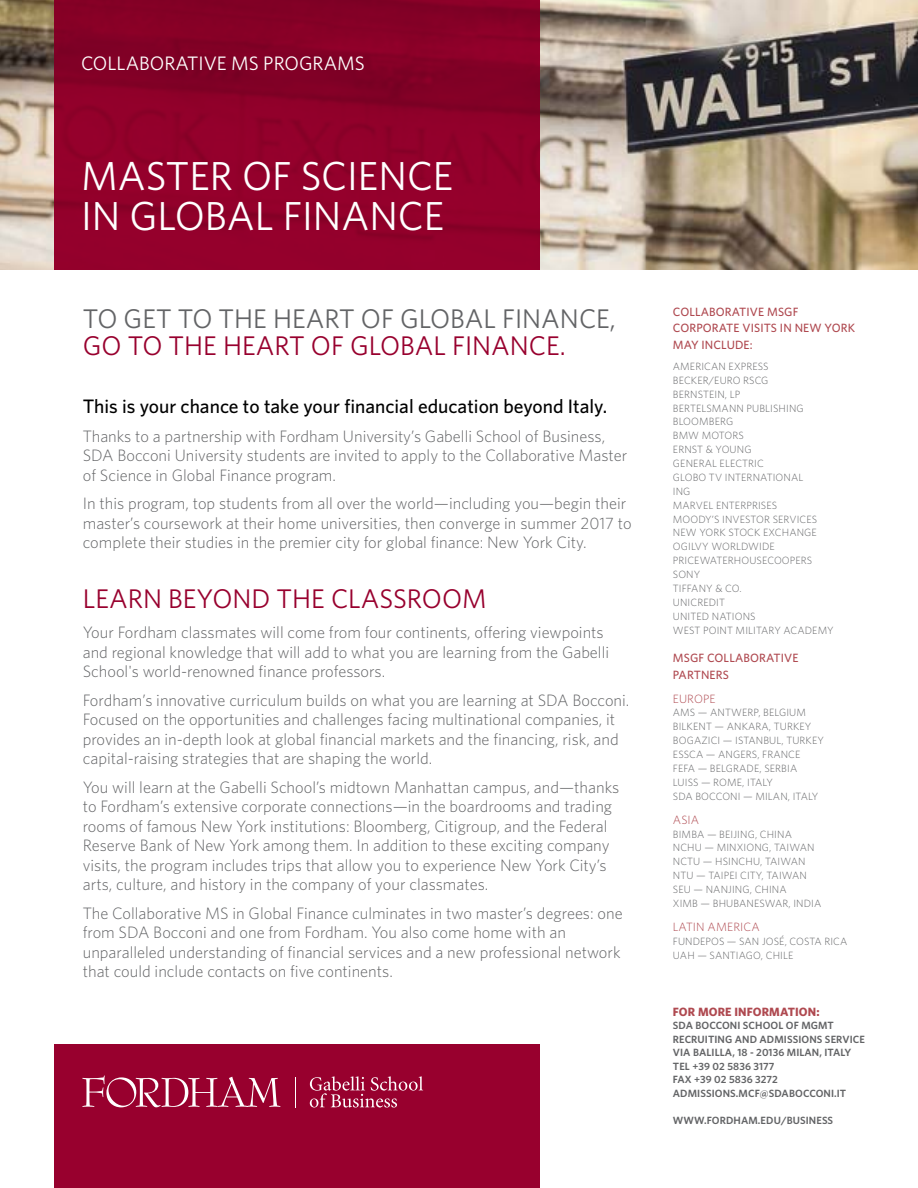
<style>
.page{position:relative;width:918px;height:1188px;background:#fff}
.page>*{position:absolute;margin:0;border:0;box-sizing:border-box;transform-origin:0 0}
.t1{font:40.5px/40.5px "Whitney";color:#fff}
.t2{font:27px "Whitney";color:#98002e}
.t3{font:27px "Whitney";color:#636466}
.t4{font:500 19.5px "Whitney";color:#000}
.t5{font:19.5px "Whitney";color:#fff}
.t6{font:300 16.5px/19.5px "Whitney";color:#636466}
.t7{font:500 12px/16.5px "Whitney";letter-spacing:.01em;color:#af4950}
.t8{font:300 12px "Whitney";letter-spacing:.01em;color:#af4950}
.t9{font:700 12px "Whitney";letter-spacing:.01em;color:#af4950}
.t10{font:300 10.5px/13.8px "Whitney";letter-spacing:.01em;color:#636466}
.t11{font:600 10.5px/13.5px "Whitney";letter-spacing:.01em;color:#636466}
</style>
<div class="page">
<img style="left:0;top:0;width:918px;height:270px">
<div style="left:54px;top:1044px;width:486px;height:144px;background:#98002e"></div>
<div style="left:54px;top:0;width:486px;height:270px;background:linear-gradient(to bottom,#820025,#97002d)"></div>
<svg style="left:82px;top:1076px;width:198px;height:31px"></svg>
<hr style="left:295px;top:1077px;width:1px;height:30px;background:#fff">
<svg style="left:310px;top:1076px;width:113px;height:32px"></svg>
<p class="t5" style="left:81px;top:50px;width:285px">COLLABORATIVE MS PROGRAMS</p>
<h1 class="t1" style="left:81px;top:155px;width:374px">MASTER OF SCIENCE<br>IN GLOBAL FINANCE</h1>
<h2 class="t3" style="left:83px;top:300px;width:535px">TO GET TO THE HEART OF GLOBAL FINANCE,</h2>
<h2 class="t2" style="left:83px;top:327px;width:485px">GO TO THE HEART OF GLOBAL FINANCE.</h2>
<p class="t4" style="left:83px;top:393px;width:526px">This is your chance to take your financial education beyond Italy.</p>
<p class="t6" style="left:83px;top:426px;width:546px">Thanks to a partnership with Fordham University’s Gabelli School of Business,<br>SDA Bocconi University students are invited to apply to the Collaborative Master of Science in Global Finance program.</p>
<p class="t6" style="left:83px;top:493px;width:550px">In this program, top students from all over the world—including you—begin their master’s coursework at their home universities, then converge in summer 2017 to complete their studies in the premier city for global finance: New York City.</p>
<h2 class="t2" style="left:83px;top:581px;width:405px">LEARN BEYOND THE CLASSROOM</h2>
<p class="t6" style="left:83px;top:622px;width:528px">Your Fordham classmates will come from four continents, offering viewpoints and regional knowledge that will add to what you are learning from the Gabelli<br>School's world-renowned finance professors.</p>
<p class="t6" style="left:83px;top:690px;width:548px">Fordham’s innovative curriculum builds on what you are learning at SDA Bocconi.<br>Focused on the opportunities and challenges facing multinational companies, it provides an in-depth look at global financial markets and the financing, risk, and capital-raising strategies that are shaping the world.</p>
<p class="t6" style="left:83px;top:777px;width:538px">You will learn at the Gabelli School’s midtown Manhattan campus, and—thanks to Fordham’s extensive corporate connections—in the boardrooms and trading rooms of famous New York institutions: Bloomberg, Citigroup, and the Federal Reserve Bank of New York among them. In addition to these exciting company visits, the program includes trips that allow you to experience New York City’s arts, culture, and history in the company of your classmates.</p>
<p class="t6" style="left:83px;top:903px;width:541px">The Collaborative MS in Global Finance culminates in two master’s degrees: one from SDA Bocconi and one from Fordham. You also come home with an unparalleled understanding of financial services and a new professional network that could include contacts on five continents.</p>
<p class="t7" style="left:673px;top:303px;width:184px">COLLABORATIVE MSGF<br>CORPORATE VISITS IN NEW YORK<br>MAY INCLUDE:</p>
<p class="t10" style="left:673px;top:359px;width:162px">AMERICAN EXPRESS<br>BECKER/EURO RSCG<br>BERNSTEIN, LP<br>BERTELSMANN PUBLISHING<br>BLOOMBERG<br>BMW MOTORS<br>ERNST &amp; YOUNG<br>GENERAL ELECTRIC<br>GLOBO TV INTERNATIONAL<br>ING<br>MARVEL ENTERPRISES<br>MOODY’S INVESTOR SERVICES<br>NEW YORK STOCK EXCHANGE<br>OGILVY WORLDWIDE<br>PRICEWATERHOUSECOOPERS<br>SONY<br>TIFFANY &amp; CO.<br>UNICREDIT<br>UNITED NATIONS<br>WEST POINT MILITARY ACADEMY</p>
<p class="t7" style="left:673px;top:649px;width:127px">MSGF COLLABORATIVE<br>PARTNERS</p>
<p class="t8" style="left:673px;top:690px;width:44px">EUROPE</p>
<p class="t10" style="left:673px;top:706px;width:153px">AMS — ANTWERP, BELGIUM<br>BILKENT — ANKARA, TURKEY<br>BOGAZICI — ISTANBUL, TURKEY<br>ESSCA — ANGERS, FRANCE<br>FEFA — BELGRADE, SERBIA<br>LUISS — ROME, ITALY<br>SDA BOCCONI — MILAN, ITALY</p>
<p class="t8" style="left:673px;top:812px;width:28px">ASIA</p>
<p class="t10" style="left:673px;top:827px;width:150px">BIMBA — BEIJING, CHINA<br>NCHU — MINXIONG, TAIWAN<br>NCTU — HSINCHU, TAIWAN<br>NTU — TAIPEI CITY, TAIWAN<br>SEU — NANJING, CHINA<br>XIMB — BHUBANESWAR, INDIA</p>
<p class="t8" style="left:673px;top:919px;width:88px">LATIN AMERICA</p>
<p class="t10" style="left:673px;top:934px;width:176px">FUNDEPOS — SAN JOSÉ, COSTA RICA<br>UAH — SANTIAGO, CHILE</p>
<p class="t9" style="left:673px;top:1004px;width:148px">FOR MORE INFORMATION:</p>
<p class="t11" style="left:673px;top:1019px;width:193px">SDA BOCCONI SCHOOL OF MGMT<br>RECRUITING AND ADMISSIONS SERVICE<br>VIA BALILLA, 18 - 20136 MILAN, ITALY<br>TEL +39 02 5836 3177<br>FAX +39 02 5836 3272<br>ADMISSIONS.MCF@SDABOCCONI.IT</p>
<p class="t11" style="left:673px;top:1113px;width:162px">WWW.FORDHAM.EDU/BUSINESS</p>
</div>
